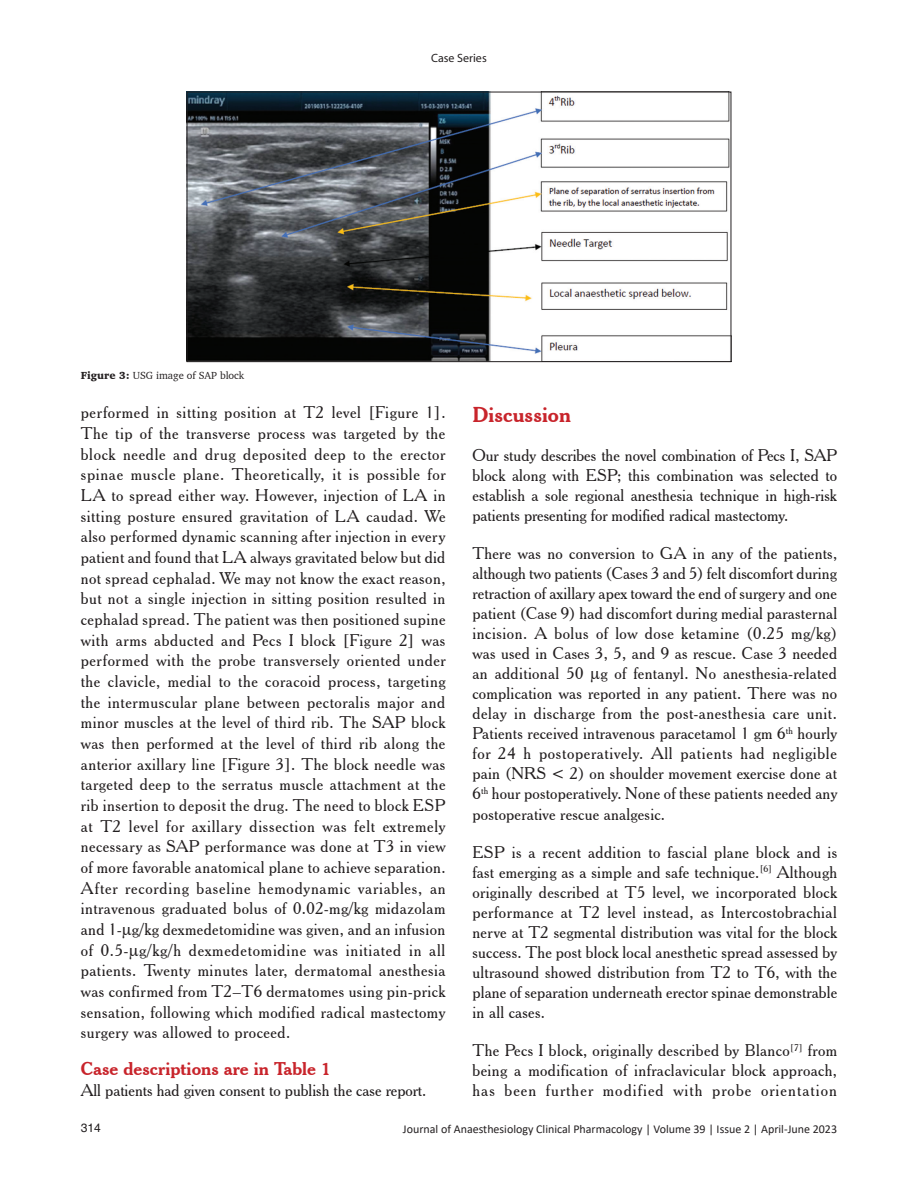
<style>
.page{position:relative;width:918px;height:1188px;background:#fff}
.page>*{position:absolute;margin:0;border:0;box-sizing:border-box;transform-origin:0 0}
.t1{font:700 21px "Cheltenham BT";color:#c8242b}
.t2{font:700 18px "Cheltenham BT";color:#c8242b}
.TX{font:16.5px/20.7px "Cheltenham BT";letter-spacing:.015em;color:#231f20;text-align:justify}
.t3{font:12px "Calibri";color:#231f20}
.t4{font:12px "Myriad";color:#231f20}
.t5{font:12px "Helvetica";color:#231f20}
.FGC{font:10.5px "Charter BT";color:#231f20}
.s1{font-weight:900}
</style>
<div class="page">
<img style="left:189px;top:94px;width:540px;height:266px">
<div style="left:187px;top:92px;width:544px;height:270px;border:1px solid #231f20"></div>
<p class="FGC" style="left:81px;top:369px;width:165px"><span class="s1">Figure 3:</span> USG image of SAP block</p>
<p class="t4" style="left:431px;top:52px;width:57px">Case Series</p>
<p class="TX" style="left:81px;top:402px;width:366px">performed in sitting position at T2 level [Figure 1].<br>The tip of the transverse process was targeted by the block needle and drug deposited deep to the erector spinae muscle plane. Theoretically, it is possible for LA to spread either way. However, injection of LA in sitting posture ensured gravitation of LA caudad. We also performed dynamic scanning after injection in every patient and found that LA always gravitated below but did not spread cephalad. We may not know the exact reason, but not a single injection in sitting position resulted in cephalad spread. The patient was then positioned supine with arms abducted and Pecs I block [Figure 2] was performed with the probe transversely oriented under the clavicle, medial to the coracoid process, targeting the intermuscular plane between pectoralis major and minor muscles at the level of third rib. The SAP block was then performed at the level of third rib along the anterior axillary line [Figure 3]. The block needle was targeted deep to the serratus muscle attachment at the rib insertion to deposit the drug. The need to block ESP at T2 level for axillary dissection was felt extremely necessary as SAP performance was done at T3 in view of more favorable anatomical plane to achieve separation.<br>After recording baseline hemodynamic variables, an intravenous graduated bolus of 0.02‑mg/kg midazolam and 1‑ g/kg dexmedetomidine was given, and an infusion of 0.5‑ g/kg/h dexmedetomidine was initiated in all patients. Twenty minutes later, dermatomal anesthesia was confirmed from T2–T6 dermatomes using pin‑prick sensation, following which modified radical mastectomy surgery was allowed to proceed.</p>
<h2 class="t2" style="left:81px;top:1058px;width:252px">Case descriptions are in Table 1</h2>
<p class="TX" style="left:81px;top:1080px;width:347px">All patients had given consent to publish the case report.</p>
<h1 class="t1" style="left:472px;top:401px;width:100px">Discussion</h1>
<p class="TX" style="left:472px;top:445px;width:366px;line-height:20.1px">Our study describes the novel combination of Pecs I, SAP block along with ESP; this combination was selected to establish a sole regional anesthesia technique in high‑risk patients presenting for modified radical mastectomy.</p>
<p class="TX" style="left:472px;top:543px;width:366px;line-height:20.1px">There was no conversion to GA in any of the patients, although two patients (Cases 3 and 5) felt discomfort during retraction of axillary apex toward the end of surgery and one patient (Case 9) had discomfort during medial parasternal incision. A bolus of low dose ketamine (0.25 mg/kg) was used in Cases 3, 5, and 9 as rescue. Case 3 needed an additional 50 g of fentanyl. No anesthesia‑related complication was reported in any patient. There was no delay in discharge from the post‑anesthesia care unit.<br>Patients received intravenous paracetamol 1 gm 6<sup>th</sup> hourly for 24 h postoperatively. All patients had negligible pain (NRS &lt; 2) on shoulder movement exercise done at 6<sup>th</sup> hour postoperatively. None of these patients needed any postoperative rescue analgesic.</p>
<p class="TX" style="left:472px;top:842px;width:366px;line-height:20.1px">ESP is a recent addition to fascial plane block and is fast emerging as a simple and safe technique.<sup>[6]</sup> Although originally described at T5 level, we incorporated block performance at T2 level instead, as Intercostobrachial nerve at T2 segmental distribution was vital for the block success. The post block local anesthetic spread assessed by ultrasound showed distribution from T2 to T6, with the plane of separation underneath erector spinae demonstrable in all cases.</p>
<p class="TX" style="left:472px;top:1040px;width:366px;line-height:20.1px">The Pecs I block, originally described by Blanco<sup>[7]</sup> from being a modification of infraclavicular block approach, has been further modified with probe orientation</p>
<p class="t5" style="left:81px;top:1121px;width:22px">314</p>
<p class="t3" style="left:403px;top:1120px;width:436px">Journal of Anaesthesiology Clinical Pharmacology | Volume 39 | Issue 2 | April‑June 2023</p>
</div>
